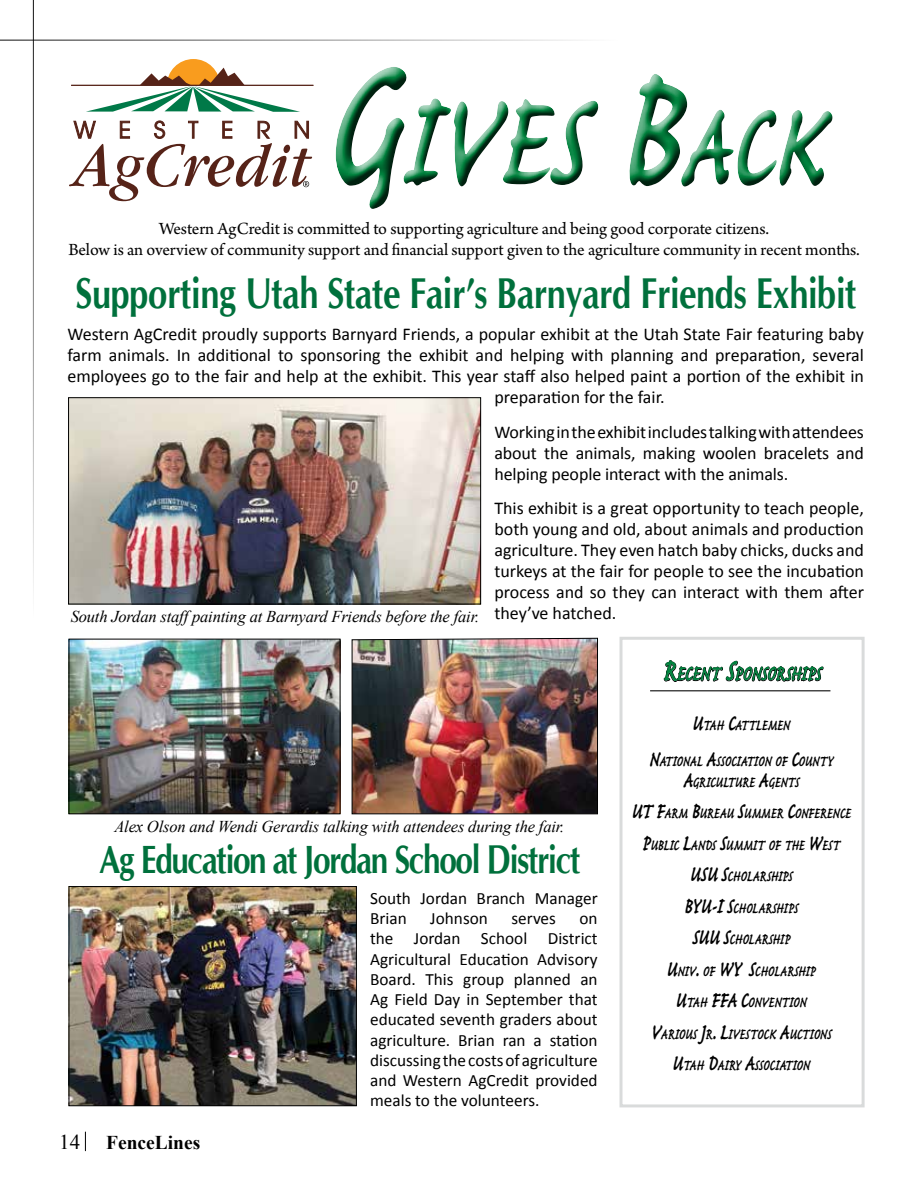
<style>
.page{position:relative;width:918px;height:1188px;background:#fff}
.page>*{position:absolute;margin:0;border:0;box-sizing:border-box;transform-origin:0 0}
.t1{font:700 174.9px "Caflisch Script Pro";color:#00833e;scale:.67 1}
.t2{font:700 43.2px "CG Omega";letter-spacing:-.01em;color:#00703c;scale:.8 1}
.t3{font:700 39.3px "CG Omega";letter-spacing:-.04em;color:#00703c;scale:.8 1}
.t4{font:700 28.35px "Caflisch Script Pro";color:#00833e;scale:.67 1}
.t5{font:700 20.4px/31.5px "Caflisch Script Pro";letter-spacing:-.01em;color:#000;text-align:center;scale:.67 1}
.t6{font:700 19.5px "Times New Roman";color:#000}
.t7{font:18px/21px "Calibri";color:#000;text-align:justify}
.t8{font:18px/21px "Arno Pro";letter-spacing:-.005em;color:#000;text-align:center}
.t9{font:17.25px/20.2px "Calibri";color:#000}
.t10{font:italic 16.5px "Times New Roman";letter-spacing:-.01em;color:#000}
.s1{font-size:249.75px}
.s2{font-size:222.75px}
.s3{font-size:155.85px}
.s4{font-weight:400;font-size:21px}
.s5{font-size:40.5px}
.s6{font-size:29.25px}
</style>
<div class="page">
<svg style="left:85px;top:1132px;width:1px;height:19px"></svg>
<hr style="left:0;top:40px;width:618px;height:1px;background:#000">
<hr style="left:33px;top:0;width:1px;height:618px;background:#000">
<div style="left:333px;top:66px;width:510px;height:154px;background:#000;opacity:.75"></div>
<hr style="left:71px;top:85px;width:242px;height:1px;background:#562318">
<svg style="left:69px;top:59px;width:243px;height:142px"></svg>
<div style="left:620px;top:637px;width:245px;height:470px;border:3px solid #cbcdce"></div>
<svg style="left:663px;top:660px;width:161px;height:22px"></svg>
<hr style="left:650px;top:690px;width:180px;height:2px;background:#000">
<img style="left:71px;top:888px;width:284px;height:216px">
<div style="left:69px;top:886px;width:288px;height:220px;border:1px solid #000"></div>
<img style="left:70px;top:399px;width:409px;height:203px">
<div style="left:68px;top:397px;width:413px;height:207px;border:1px solid #000"></div>
<img style="left:352px;top:638px;width:246px;height:176px">
<img style="left:71px;top:641px;width:267px;height:171px">
<div style="left:69px;top:639px;width:271px;height:175px;border:1px solid #000"></div>
<h1 class="t1" style="left:322px;top:51px;width:750px"><span class="s1">G</span>ives <span class="s2">B</span><span class="s3">ack</span></h1>
<p class="t8" style="left:68px;top:219px;width:793px">Western AgCredit is committed to supporting agriculture and being good corporate citizens.<br>Below is an overview of community support and financial support given to the agriculture community in recent months.</p>
<h2 class="t2" style="left:75px;top:266px;width:978px">Supporting Utah State Fair’s Barnyard Friends Exhibit</h2>
<p class="t7" style="left:68px;top:324px;width:798px">Western AgCredit proudly supports Barnyard Friends, a popular exhibit at the Utah State Fair featuring baby</p>
<p class="t7" style="left:68px;top:345px;width:798px">farm animals. In additional to sponsoring the exhibit and helping with planning and preparation, several</p>
<p class="t7" style="left:68px;top:366px;width:798px">employees go to the fair and help at the exhibit. This year staff also helped paint a portion of the exhibit in</p>
<p class="t7" style="left:494px;top:387px;width:172px">preparation for the fair.</p>
<p class="t7" style="left:494px;top:421px;width:371px">Working in the exhibit includes talking with attendees about the animals, making woolen bracelets and helping people interact with the animals.</p>
<p class="t7" style="left:494px;top:498px;width:371px">This exhibit is a great opportunity to teach people, both young and old, about animals and production agriculture. They even hatch baby chicks, ducks and turkeys at the fair for people to see the incubation process and so they can interact with them after they’ve hatched.</p>
<p class="t10" style="left:71px;top:605px;width:410px">South Jordan staff painting at Barnyard Friends before the fair.</p>
<p class="t10" style="left:114px;top:815px;width:452px">Alex Olson and Wendi Gerardis talking with attendees during the fair.</p>
<h3 class="t3" style="left:99px;top:834px;width:603px">Ag Education at Jordan School District</h3>
<p class="t6" style="left:59px;top:1129px;width:143px"><span class="s4">14</span> FenceLines</p>
<p class="t9" style="left:370px;top:888px;width:229px">South Jordan Branch Manager<br>Brian</p>
<p class="t9" style="left:430px;top:908px;width:59px">Johnson</p>
<p class="t9" style="left:512px;top:908px;width:46px">serves</p>
<p class="t9" style="left:370px;top:908px;width:229px;text-align:justify;text-indent:209px">on the Jordan School District Agricultural Education Advisory Board. This group planned an Ag Field Day in September that educated seventh graders about agriculture. Brian ran a station discussing the costs of agriculture and Western AgCredit provided meals to the volunteers.</p>
<h3 class="t4" style="left:662px;top:659px;width:241px"><span class="s5">R</span>ecent <span class="s5">S</span>ponsorships</h3>
<p class="t5" style="left:649px;top:709px;width:276px;line-height:36px"><span class="s6">U</span>tah <span class="s6">C</span>attlemen<br><span class="s6">N</span>ational <span class="s6">A</span>ssociation of <span class="s6">C</span>ounty</p>
<p class="t5" style="left:631px;top:768px;width:329px"><span class="s6">A</span>griculture <span class="s6">A</span>gents<br><span class="s6">UT F</span>arm <span class="s6">B</span>ureau <span class="s6">S</span>ummer <span class="s6">C</span>onference<br><span class="s6">P</span>ublic <span class="s6">L</span>ands <span class="s6">S</span>ummit of the <span class="s6">W</span>est<br><span class="s6">USU S</span>cholarships<br><span class="s6">BYU-I S</span>cholarships<br><span class="s6">SUU S</span>cholarship<br><span class="s6">U</span>niv<span class="s6">.</span> of <span class="s6">WY S</span>cholarship<br><span class="s6">U</span>tah <span class="s6">FFA C</span>onvention<br><span class="s6">V</span>arious <span class="s6">J</span>r<span class="s6">. L</span>ivestock <span class="s6">A</span>uctions<br><span class="s6">U</span>tah <span class="s6">D</span>airy <span class="s6">A</span>ssociation</p>
</div>
